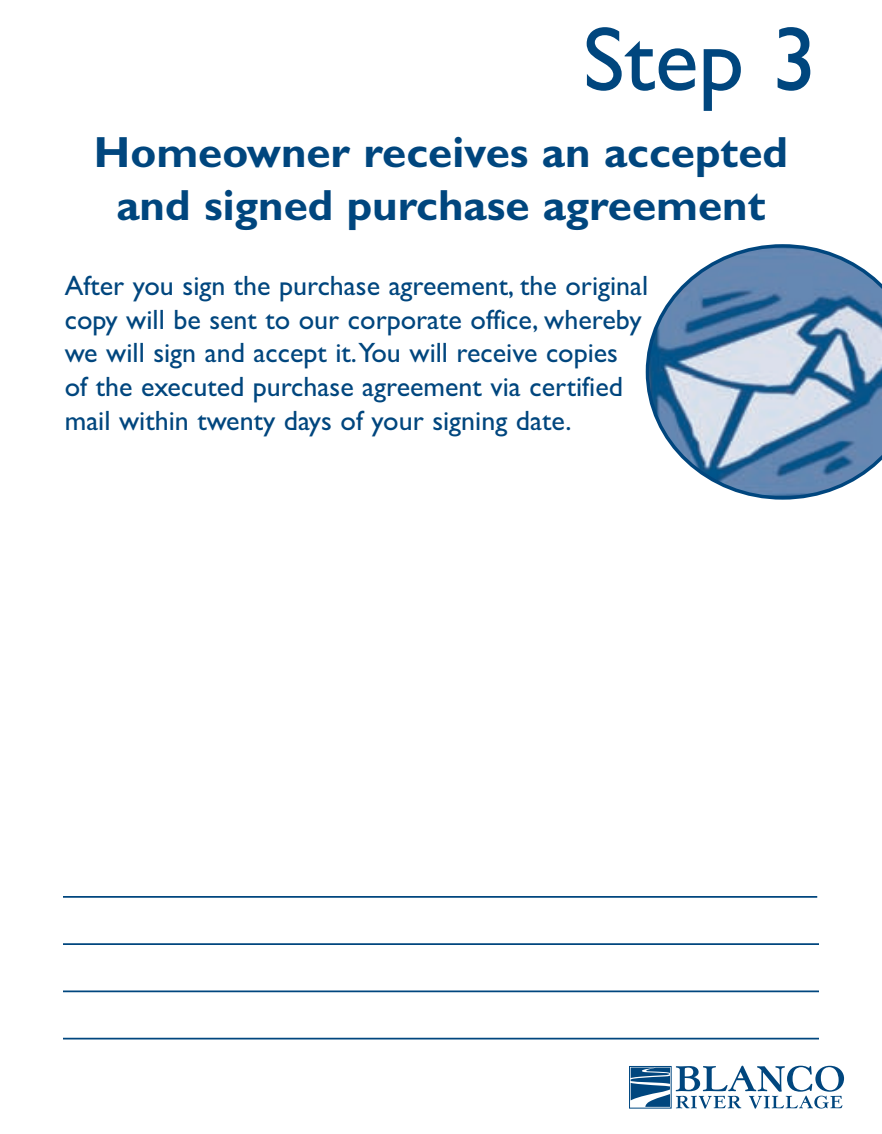
<style>
.page{position:relative;width:882px;height:1134px;background:#fff}
.page>*{position:absolute;margin:0;border:0;box-sizing:border-box;transform-origin:0 0}
.t1{font:91px "Gill Sans";color:#00467e}
.t2{font:700 43.75px/52.5px "Gill Sans";color:#00467e;text-align:center}
.t3{font:28px/33.6px "Gill Sans";color:#00467e}
</style>
<div class="page">
<hr style="left:63px;top:896px;width:754px;height:2px;background:#00467e">
<hr style="left:63px;top:943px;width:756px;height:2px;background:#00467e">
<hr style="left:63px;top:990px;width:756px;height:2px;background:#00467e">
<hr style="left:63px;top:1038px;width:756px;height:2px;background:#00467e">
<svg style="left:646px;top:244px;width:236px;height:256px"></svg>
<div style="left:629px;top:1066px;width:42px;height:42px;border:1px solid #014882"></div>
<svg style="left:676px;top:1066px;width:168px;height:43px"></svg>
<svg style="left:631px;top:1067px;width:39px;height:40px"></svg>
<h1 class="t1" style="left:583px;top:28px;width:236px">Step 3</h1>
<h2 class="t2" style="left:94px;top:131px;width:696px">Homeowner receives an accepted and signed purchase agreement</h2>
<p class="t3" style="left:65px;top:272px;width:585px">After you sign the purchase agreement, the original copy will be sent to our corporate office, whereby we will sign and accept it.You will receive copies<br>of the executed purchase agreement via certified mail within twenty days of your signing date.</p>
</div>
